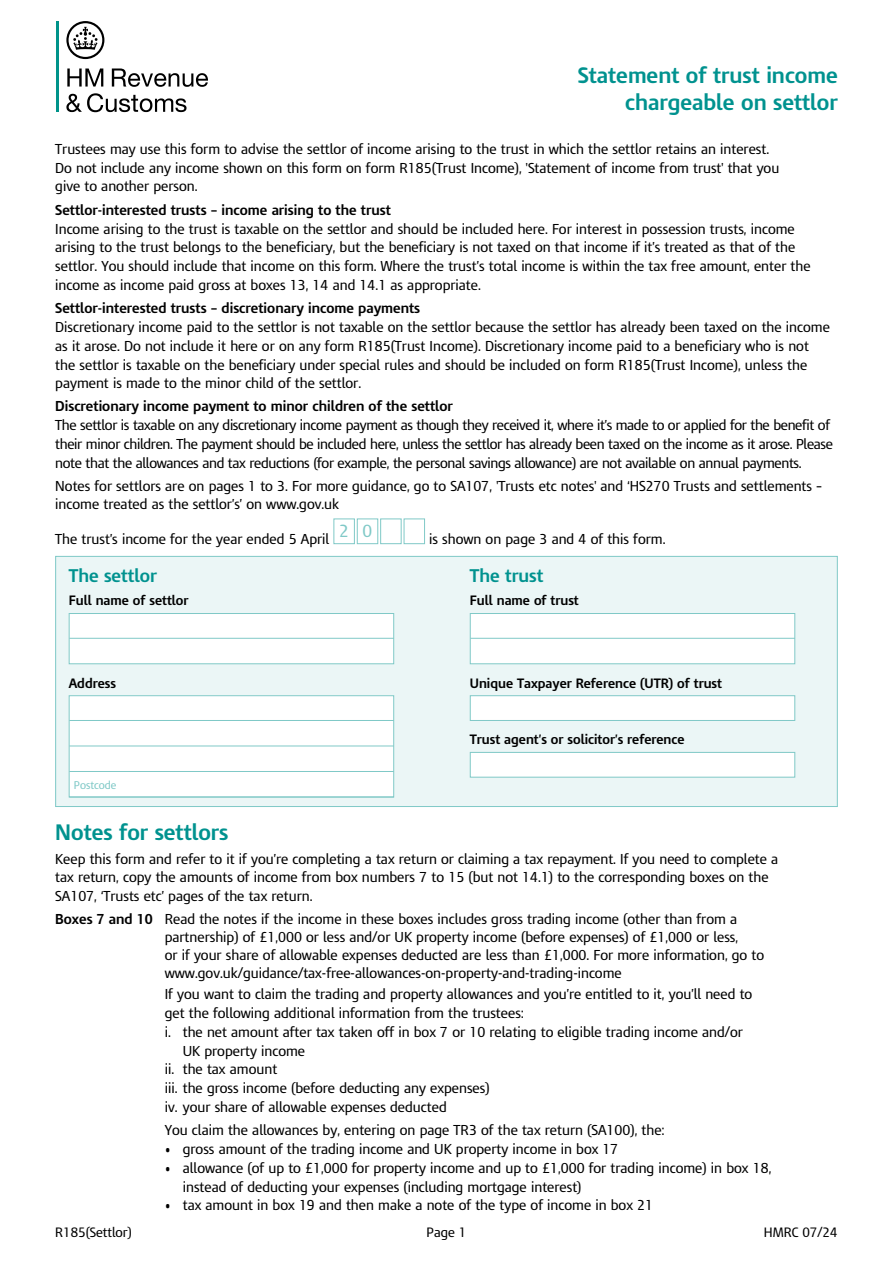
<style>
.page{position:relative;width:893px;height:1263px;background:#fff}
.page>*{position:absolute;margin:0;border:0;box-sizing:border-box;transform-origin:0 0}
.T02_A4_Title_two_lin{font:700 21px "HMRC Modena";color:#00928f}
.T07_A4_Heading_A__no{font:700 21px "HMRC Modena";color:#00928f}
.T33_A4_Panel_heading{font:700 17.25px "HMRC Modena";color:#00928f}
.t1{font:16.5px "HMRC Modena";color:#80c9c7}
.T11_Bodytext{font:13.5px/18.8px "HMRC Modena";color:#000}
.T14_Bullets{font:13.5px/18.8px "HMRC Modena";color:#000}
.T12_Bodytext__before{font:13.5px/18px "HMRC Modena";color:#000}
.T11_Bodytext-2{font:13.5px/18.8px "HMRC Modena";letter-spacing:-.025em;color:#000}
.T10_A4_Heading_D{font:700 13.5px "HMRC Modena";color:#000}
.T11_Bodytext-3{font:700 13.5px "HMRC Modena";color:#000}
.T15_Bullets__last{font:13.5px "HMRC Modena";color:#000}
.T38_Regular_question{font:700 12.75px "HMRC Modena";color:#000}
.T71_EN_A4_Form_page{font:12.75px "HMRC Modena";color:#000}
.t2{font:10.5px "HMRC Modena";color:#80c9c7}
.s1{font-weight:700}
</style>
<div class="page">
<svg style="left:66px;top:21px;width:38px;height:38px"></svg>
<svg style="left:67px;top:68px;width:36px;height:19px"></svg>
<svg style="left:112px;top:68px;width:96px;height:19px"></svg>
<svg style="left:66px;top:93px;width:121px;height:19px"></svg>
<hr style="left:56px;top:21px;width:2px;height:91px;background:#00938a">
<div style="left:56px;top:556px;width:781px;height:250px;background:#ebf6f6"></div>
<div style="left:69px;top:613px;width:325px;height:51px;background:#fff"></div>
<hr style="left:69px;top:638px;width:325px;height:1px;background:#80c9c7">
<div style="left:69px;top:613px;width:325px;height:51px;border:1px solid #80c9c7"></div>
<div style="left:69px;top:696px;width:325px;height:101px;background:#fff"></div>
<hr style="left:69px;top:720px;width:325px;height:1px;background:#80c9c7">
<hr style="left:69px;top:746px;width:325px;height:1px;background:#80c9c7">
<hr style="left:69px;top:771px;width:325px;height:1px;background:#80c9c7">
<hr style="left:69px;top:797px;width:325px;height:1px;background:#80c9c7">
<div style="left:69px;top:695px;width:325px;height:102px;border:1px solid #80c9c7"></div>
<div style="left:470px;top:613px;width:325px;height:51px;background:#fff"></div>
<hr style="left:470px;top:638px;width:325px;height:1px;background:#80c9c7">
<div style="left:470px;top:613px;width:325px;height:51px;border:1px solid #80c9c7"></div>
<div style="left:470px;top:695px;width:325px;height:26px;background:#fff;border:1px solid #80c9c7"></div>
<div style="left:470px;top:752px;width:325px;height:25px;background:#fff;border:1px solid #80c9c7"></div>
<div style="left:55px;top:556px;width:783px;height:251px;border:1px solid #80c9c7"></div>
<div style="left:333px;top:518px;width:22px;height:26px;border:1px solid #80c9c7"></div>
<div style="left:357px;top:518px;width:21px;height:26px;border:1px solid #80c9c7"></div>
<div style="left:380px;top:518px;width:22px;height:26px;background:#fff;border:1px solid #80c9c7"></div>
<div style="left:404px;top:518px;width:21px;height:26px;background:#fff;border:1px solid #80c9c7"></div>
<h1 class="T02_A4_Title_two_lin" style="left:578px;top:62px;width:261px">Statement of trust income</h1>
<h1 class="T02_A4_Title_two_lin" style="left:625px;top:89px;width:214px">chargeable on settlor</h1>
<p class="T11_Bodytext" style="left:55px;top:140px;width:725px">Trustees may use this form to advise the settlor of income arising to the trust in which the settlor retains an interest.<br>Do not include any income shown on this form on form R185(Trust Income), 'Statement of income from trust' that you give to another person.</p>
<h5 class="T10_A4_Heading_D" style="left:55px;top:202px;width:337px">Settlor-interested trusts – income arising to the trust</h5>
<p class="T11_Bodytext" style="left:55px;top:219px;width:757px">Income arising to the trust is taxable on the settlor and should be included here. For interest in possession trusts, income arising to the trust belongs to the beneficiary, but the beneficiary is not taxed on that income if it’s treated as that of the settlor. You should include that income on this form. Where the trust’s total income is within the tax free amount, enter the income as income paid gross at boxes 13, 14 and 14.1 as appropriate.</p>
<h5 class="T10_A4_Heading_D" style="left:55px;top:300px;width:366px">Settlor-interested trusts – discretionary income payments</h5>
<p class="T11_Bodytext" style="left:55px;top:318px;width:776px">Discretionary income paid to the settlor is not taxable on the settlor because the settlor has already been taxed on the income as it arose. Do not include it here or on any form R185(Trust Income). Discretionary income paid to a beneficiary who is not the settlor is taxable on the beneficiary under special rules and should be included on form R185(Trust Income), unless the payment is made to the minor child of the settlor.</p>
<p class="T11_Bodytext-3" style="left:55px;top:398px;width:399px">Discretionary income payment to minor children of the settlor</p>
<p class="T11_Bodytext-2" style="left:55px;top:416px;width:779px">The settlor is taxable on any discretionary income payment as though they received it, where it’s made to or applied for the benefit of their minor children. The payment should be included here, unless the settlor has already been taxed on the income as it arose. Please note that the allowances and tax reductions (for example, the personal savings allowance) are not available on annual payments.</p>
<p class="T11_Bodytext" style="left:55px;top:476px;width:768px">Notes for settlors are on pages 1 to 3. For more guidance, go to SA107, 'Trusts etc notes' and ‘HS270 Trusts and settlements – income treated as the settlor’s’ on www.gov.uk</p>
<p class="T11_Bodytext" style="left:55px;top:530px;width:276px">The trust’s income for the year ended 5 April</p>
<p class="t1" style="left:339px;top:521px;width:35px">2 0</p>
<p class="T11_Bodytext" style="left:429px;top:530px;width:238px">is shown on page 3 and 4 of this form.</p>
<h4 class="T33_A4_Panel_heading" style="left:69px;top:565px;width:90px">The settlor</h4>
<p class="T38_Regular_question" style="left:69px;top:593px;width:121px">Full name of settlor</p>
<h4 class="T33_A4_Panel_heading" style="left:470px;top:565px;width:75px">The trust</h4>
<p class="T38_Regular_question" style="left:470px;top:593px;width:110px">Full name of trust</p>
<p class="T38_Regular_question" style="left:69px;top:675px;width:49px">Address</p>
<p class="T38_Regular_question" style="left:470px;top:675px;width:254px">Unique Taxpayer Reference (UTR) of trust</p>
<p class="T38_Regular_question" style="left:470px;top:732px;width:216px">Trust agent’s or solicitor’s reference</p>
<p class="t2" style="left:74px;top:778px;width:44px">Postcode</p>
<h2 class="T07_A4_Heading_A__no" style="left:55px;top:820px;width:175px">Notes for settlors</h2>
<p class="T11_Bodytext" style="left:55px;top:849px;width:724px">Keep this form and refer to it if you’re completing a tax return or claiming a tax repayment. If you need to complete a tax return, copy the amounts of income from box numbers 7 to 15 (but not 14.1) to the corresponding boxes on the<br>SA107, ‘Trusts etc’ pages of the tax return.</p>
<p class="T12_Bodytext__before" style="left:165px;top:910px;width:601px;text-indent:-110px"><span class="s1">Boxes 7 and 10</span> Read the notes if the income in these boxes includes gross trading income (other than from a partnership) of £1,000 or less and/or UK property income (before expenses) of £1,000 or less,<br>or if your share of allowable expenses deducted are less than £1,000. For more information, go to www.gov.uk/guidance/tax-free-allowances-on-property-and-trading-income</p>
<p class="T12_Bodytext__before" style="left:165px;top:985px;width:589px;line-height:18.8px">If you want to claim the trading and property allowances and you’re entitled to it, you’ll need to get the following additional information from the trustees:</p>
<p class="T14_Bullets" style="left:183px;top:1022px;width:562px;text-indent:-18px">i. the net amount after tax taken off in box 7 or 10 relating to eligible trading income and/or<br>UK property income</p>
<p class="T14_Bullets" style="left:165px;top:1060px;width:114px">ii. the tax amount</p>
<p class="T14_Bullets" style="left:165px;top:1079px;width:326px">iii. the gross income (before deducting any expenses)</p>
<p class="T15_Bullets__last" style="left:165px;top:1099px;width:283px">iv. your share of allowable expenses deducted</p>
<p class="T14_Bullets" style="left:165px;top:1121px;width:502px">You claim the allowances by, entering on page TR3 of the tax return (SA100), the:</p>
<p class="T14_Bullets" style="left:165px;top:1140px;width:455px">• gross amount of the trading income and UK property income in box 17</p>
<p class="T14_Bullets" style="left:183px;top:1158px;width:590px;text-indent:-18px">• allowance (of up to £1,000 for property income and up to £1,000 for trading income) in box 18, instead of deducting your expenses (including mortgage interest)</p>
<p class="T14_Bullets" style="left:165px;top:1196px;width:490px">• tax amount in box 19 and then make a note of the type of income in box 21</p>
<p class="T71_EN_A4_Form_page" style="left:55px;top:1225px;width:78px">R185(Settlor)</p>
<p class="T71_EN_A4_Form_page" style="left:427px;top:1225px;width:41px">Page 1</p>
<p class="T71_EN_A4_Form_page" style="left:764px;top:1225px;width:75px">HMRC 07/24</p>
</div>
